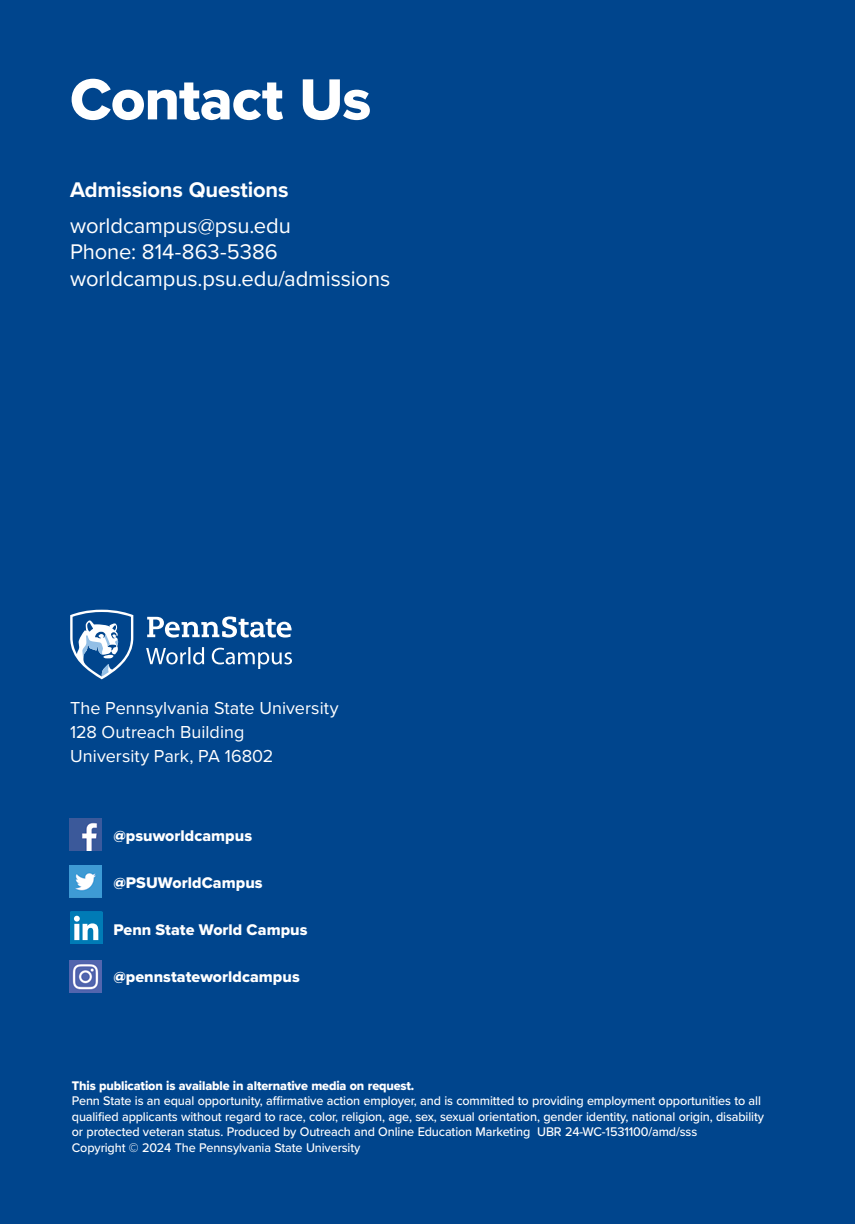
<style>
.page{position:relative;width:855px;height:1224px;background:#00458d}
.page>*{position:absolute;margin:0;border:0;box-sizing:border-box;transform-origin:0 0}
.t1{font:60px "Proxima Nova Extrabld";letter-spacing:-.015em;color:#fff}
.contact_info{font:22px "Proxima Nova";letter-spacing:-.005em;color:#fff}
.For_More_Info_-_Reverse_Body{font:700 22px "Proxima Nova";letter-spacing:-.01em;color:#fff}
.t2{font:18px/24px "Proxima Nova";color:#fff}
.Social_media{font:16px "Proxima Nova Extrabld";letter-spacing:.005em;color:#fff}
.t3{font:500 13px/15.6px "Proxima Nova";letter-spacing:-.01em;color:#fff}
.s1{font-family:"Proxima Nova Extrabld";font-weight:400}
</style>
<div class="page">
<svg style="left:70px;top:610px;width:63px;height:69px"></svg>
<svg style="left:146px;top:616px;width:146px;height:53px"></svg>
<img style="left:70px;top:818px;width:32px;height:32px">
<img style="left:70px;top:866px;width:32px;height:32px">
<div style="left:70px;top:912px;width:32px;height:32px;background:#007bb6;border-radius:2px"></div>
<svg style="left:74px;top:916px;width:24px;height:24px"></svg>
<img style="left:70px;top:960px;width:32px;height:32px">
<h1 class="t1" style="left:70px;top:55px;width:303px">Contact Us</h1>
<p class="For_More_Info_-_Reverse_Body" style="left:70px;top:174px;width:220px">Admissions Questions</p>
<p class="contact_info" style="left:70px;top:209px;width:222px">worldcampus@psu.edu</p>
<p class="contact_info" style="left:70px;top:235px;width:209px">Phone: 814-863-5386</p>
<p class="contact_info" style="left:70px;top:262px;width:322px">worldcampus.psu.edu/admissions</p>
<p class="t2" style="left:70px;top:695px;width:270px">The Pennsylvania State University<br>128 Outreach Building<br>University Park, PA 16802</p>
<p class="Social_media" style="left:113px;top:823px;width:140px">@psuworldcampus</p>
<p class="Social_media" style="left:113px;top:870px;width:151px">@PSUWorldCampus</p>
<p class="Social_media" style="left:113px;top:917px;width:196px">Penn State World Campus</p>
<p class="Social_media" style="left:113px;top:964px;width:188px">@pennstateworldcampus</p>
<p class="t3" style="left:72px;top:1077px;width:694px"><span class="s1">This publication is available in alternative media on request.<br></span>Penn State is an equal opportunity, affirmative action employer, and is committed to providing employment opportunities to all qualified applicants without regard to race, color, religion, age, sex, sexual orientation, gender identity, national origin, disability or protected veteran status. Produced by Outreach and Online Education Marketing UBR 24-WC-1531100/amd/sss<br>Copyright © 2024 The Pennsylvania State University</p>
</div>
